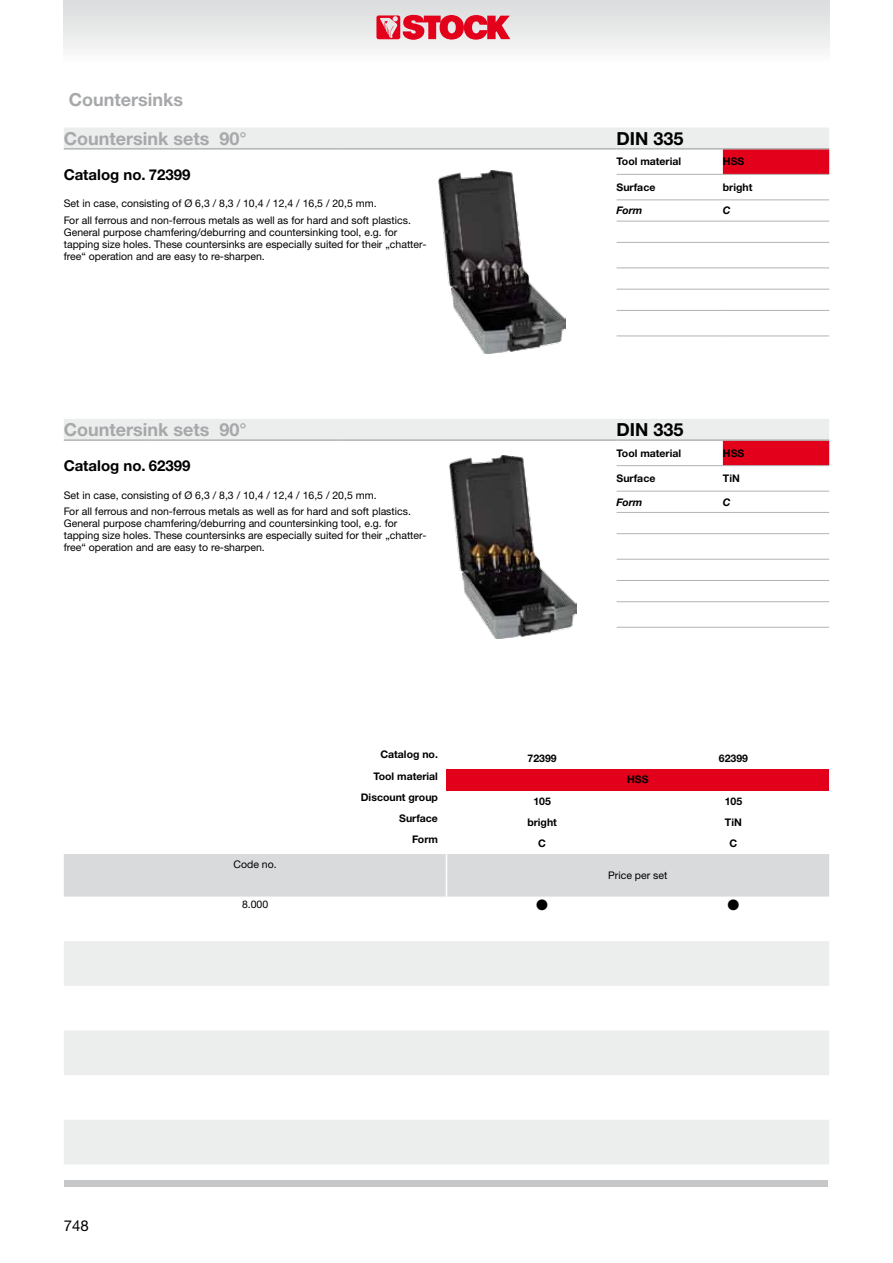
<style>
.page{position:relative;width:893px;height:1263px;background:#fff}
.page>*{position:absolute;margin:0;border:0;box-sizing:border-box;transform-origin:0 0}
.t1{font:700 18px "Helvetica Neue LTW1 G";color:#a7a8aa}
.t2{font:700 18px "Helvetica Neue LTW1 G";color:#000}
.t3{font:700 15px "Helvetica Neue LTW1 G";color:#000}
.t4{font:15px "Helvetica Neue LTW1 G";color:#000}
.t5{font:15px "Zapf Dingbats ITC";color:#000}
.t6{font:10.5px/12px "Helvetica Neue LTW1 G";color:#000}
.t7{font:700 10.5px "Helvetica Neue LTW1 G";color:#000}
.t8{font:italic 700 10.5px "Helvetica Neue LTW1 G";color:#000}
</style>
<div class="page">
<svg style="left:64px;top:941px;width:765px;height:223px;fill:#eceded"></svg>
<div style="left:64px;top:854px;width:765px;height:42px;background:#d9dadb"></div>
<div style="left:64px;top:0;width:765px;height:64px;background:linear-gradient(to bottom,#d9dadb,#fcfcfc)"></div>
<svg style="left:376px;top:15px;width:134px;height:25px"></svg>
<div style="left:65px;top:1180px;width:763px;height:6px;background:#c6c7c8"></div>
<div style="left:446px;top:769px;width:383px;height:21px;background:#e2001a"></div>
<svg style="left:64px;top:128px;width:765px;height:311px"></svg>
<svg style="left:723px;top:150px;width:106px;height:315px"></svg>
<hr style="left:64px;top:148px;width:85px;height:2px;background:#b1b3b4">
<hr style="left:149px;top:148px;width:191px;height:2px;background:#b1b3b4">
<hr style="left:340px;top:148px;width:277px;height:2px;background:#b1b3b4">
<hr style="left:617px;top:148px;width:106px;height:2px;background:#b1b3b4">
<hr style="left:723px;top:148px;width:106px;height:2px;background:#b1b3b4">
<hr style="left:64px;top:439px;width:85px;height:2px;background:#b1b3b4">
<hr style="left:149px;top:439px;width:191px;height:2px;background:#b1b3b4">
<hr style="left:340px;top:439px;width:277px;height:2px;background:#b1b3b4">
<hr style="left:617px;top:439px;width:106px;height:2px;background:#b1b3b4">
<hr style="left:723px;top:439px;width:106px;height:2px;background:#b1b3b4">
<hr style="left:617px;top:174px;width:106px;height:1px;background:#b1b3b4">
<hr style="left:723px;top:174px;width:106px;height:1px;background:#b1b3b4">
<hr style="left:617px;top:199px;width:106px;height:1px;background:#b1b3b4">
<hr style="left:723px;top:199px;width:106px;height:1px;background:#b1b3b4">
<hr style="left:617px;top:221px;width:106px;height:1px;background:#b1b3b4">
<hr style="left:723px;top:221px;width:106px;height:1px;background:#b1b3b4">
<hr style="left:617px;top:242px;width:106px;height:1px;background:#b1b3b4">
<hr style="left:723px;top:242px;width:106px;height:1px;background:#b1b3b4">
<hr style="left:617px;top:267px;width:106px;height:1px;background:#b1b3b4">
<hr style="left:723px;top:267px;width:106px;height:1px;background:#b1b3b4">
<hr style="left:617px;top:289px;width:106px;height:1px;background:#b1b3b4">
<hr style="left:723px;top:289px;width:106px;height:1px;background:#b1b3b4">
<hr style="left:617px;top:310px;width:106px;height:1px;background:#b1b3b4">
<hr style="left:723px;top:310px;width:106px;height:1px;background:#b1b3b4">
<hr style="left:617px;top:336px;width:106px;height:1px;background:#b1b3b4">
<hr style="left:723px;top:336px;width:106px;height:1px;background:#b1b3b4">
<hr style="left:617px;top:465px;width:106px;height:1px;background:#b1b3b4">
<hr style="left:723px;top:465px;width:106px;height:1px;background:#b1b3b4">
<hr style="left:617px;top:491px;width:106px;height:1px;background:#b1b3b4">
<hr style="left:723px;top:491px;width:106px;height:1px;background:#b1b3b4">
<hr style="left:617px;top:512px;width:106px;height:1px;background:#b1b3b4">
<hr style="left:723px;top:512px;width:106px;height:1px;background:#b1b3b4">
<hr style="left:617px;top:533px;width:106px;height:1px;background:#b1b3b4">
<hr style="left:723px;top:533px;width:106px;height:1px;background:#b1b3b4">
<hr style="left:617px;top:559px;width:106px;height:1px;background:#b1b3b4">
<hr style="left:723px;top:559px;width:106px;height:1px;background:#b1b3b4">
<hr style="left:617px;top:580px;width:106px;height:1px;background:#b1b3b4">
<hr style="left:723px;top:580px;width:106px;height:1px;background:#b1b3b4">
<hr style="left:617px;top:601px;width:106px;height:1px;background:#b1b3b4">
<hr style="left:723px;top:601px;width:106px;height:1px;background:#b1b3b4">
<hr style="left:617px;top:627px;width:106px;height:1px;background:#b1b3b4">
<hr style="left:723px;top:627px;width:106px;height:1px;background:#b1b3b4">
<img style="left:449px;top:456px;width:128px;height:183px">
<img style="left:438px;top:171px;width:128px;height:183px">
<h1 class="t1" style="left:69px;top:89px;width:116px">Countersinks</h1>
<h1 class="t1" style="left:64px;top:127px;width:184px">Countersink sets 90°</h1>
<h1 class="t2" style="left:617px;top:127px;width:69px">DIN 335</h1>
<h2 class="t3" style="left:64px;top:165px;width:128px">Catalog no. 72399</h2>
<p class="t7" style="left:617px;top:155px;width:66px">Tool material</p>
<p class="t7" style="left:723px;top:155px;width:23px">HSS</p>
<p class="t7" style="left:617px;top:181px;width:40px">Surface</p>
<p class="t7" style="left:723px;top:181px;width:31px">bright</p>
<p class="t6" style="left:64px;top:195px;width:349px;line-height:16.2px">Set in case, consisting of Ø 6,3 / 8,3 / 10,4 / 12,4 / 16,5 / 20,5 mm.<br>For all ferrous and non-ferrous metals as well as for hard and soft plastics.</p>
<p class="t6" style="left:64px;top:226px;width:364px">General purpose chamfering/deburring and countersinking tool, e.g. for tapping size holes. These countersinks are especially suited for their „chatter&shy;free“ operation and are easy to re-sharpen.</p>
<p class="t8" style="left:617px;top:204px;width:27px">Form</p>
<p class="t8" style="left:723px;top:204px;width:9px">C</p>
<h1 class="t1" style="left:64px;top:418px;width:184px">Countersink sets 90°</h1>
<h1 class="t2" style="left:617px;top:418px;width:69px">DIN 335</h1>
<h2 class="t3" style="left:64px;top:456px;width:128px">Catalog no. 62399</h2>
<p class="t7" style="left:617px;top:446px;width:66px">Tool material</p>
<p class="t7" style="left:723px;top:446px;width:23px">HSS</p>
<p class="t7" style="left:617px;top:472px;width:40px">Surface</p>
<p class="t7" style="left:723px;top:472px;width:19px">TiN</p>
<p class="t6" style="left:64px;top:487px;width:349px;line-height:16.2px">Set in case, consisting of Ø 6,3 / 8,3 / 10,4 / 12,4 / 16,5 / 20,5 mm.<br>For all ferrous and non-ferrous metals as well as for hard and soft plastics.</p>
<p class="t6" style="left:64px;top:517px;width:364px">General purpose chamfering/deburring and countersinking tool, e.g. for tapping size holes. These countersinks are especially suited for their „chatter&shy;free“ operation and are easy to re-sharpen.</p>
<p class="t8" style="left:617px;top:495px;width:27px">Form</p>
<p class="t8" style="left:723px;top:495px;width:9px">C</p>
<h2 class="t4" style="left:64px;top:1216px;width:27px">748</h2>
<p class="t6" style="left:234px;top:859px;width:45px">Code no.</p>
<p class="t6" style="left:242px;top:898px;width:28px">8.000</p>
<p class="t7" style="left:381px;top:748px;width:59px">Catalog no.</p>
<p class="t7" style="left:528px;top:752px;width:31px">72399</p>
<p class="t7" style="left:719px;top:752px;width:31px">62399</p>
<p class="t7" style="left:373px;top:769px;width:66px">Tool material</p>
<p class="t7" style="left:627px;top:773px;width:23px">HSS</p>
<p class="t7" style="left:361px;top:791px;width:79px">Discount group</p>
<p class="t7" style="left:533px;top:794px;width:19px">105</p>
<p class="t7" style="left:725px;top:794px;width:19px">105</p>
<p class="t7" style="left:399px;top:812px;width:40px">Surface</p>
<p class="t7" style="left:527px;top:816px;width:31px">bright</p>
<p class="t7" style="left:725px;top:816px;width:19px">TiN</p>
<p class="t7" style="left:412px;top:833px;width:27px">Form</p>
<p class="t7" style="left:538px;top:837px;width:9px">C</p>
<p class="t7" style="left:730px;top:837px;width:9px">C</p>
<p class="t6" style="left:608px;top:869px;width:61px">Price per set</p>
<h2 class="t5" style="left:536px;top:897px;width:13px">●</h2>
<h2 class="t5" style="left:728px;top:897px;width:13px">●</h2>
</div>
